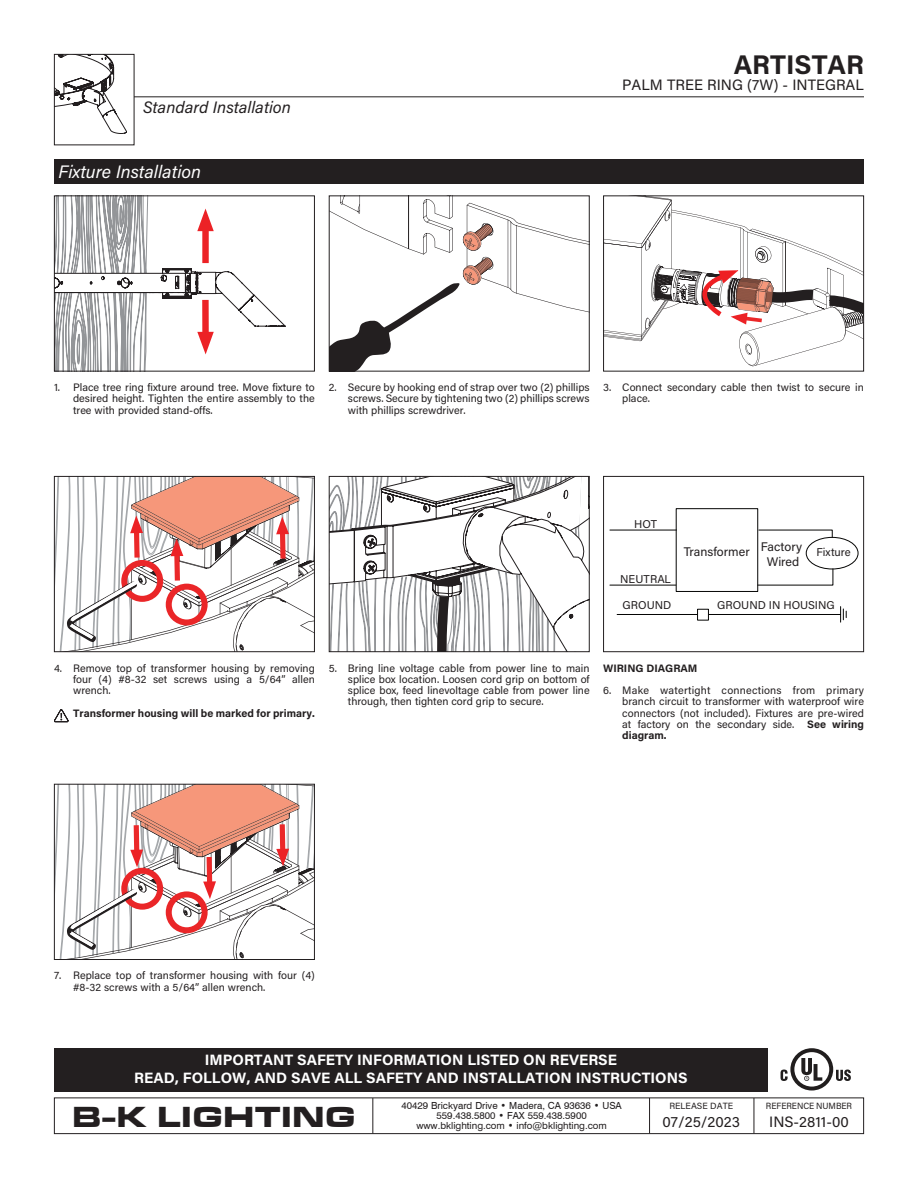
<style>
.page{position:relative;width:918px;height:1188px;background:#fff}
.page>*{position:absolute;margin:0;border:0;box-sizing:border-box;transform-origin:0 0}
.t1{font:30px "Microgramma D Bold Exte";letter-spacing:.055em;color:#231f20}
.t2{font:700 27px "Acumin Pro";color:#231f20}
.t3{font:italic 18px "Acumin Pro";color:#fff}
.t4{font:italic 16.5px "Acumin Pro";color:#231f20}
.Spec_Text{font:700 15px "Acumin Pro";color:#fff}
.t5{font:15px "Acumin Pro";color:#231f20}
.t6{font:12.45px/15px "Acumin Pro";color:#231f20;text-align:center}
.t7{font:11.25px "Acumin Pro";letter-spacing:.005em;color:#231f20}
.text_for_instruction{font:10.8px/11.2px "Acumin Pro";color:#231f20;text-align:justify}
.text_for_instruction-2{font:700 10.8px "Acumin Pro";color:#231f20}
.t8{font:9.75px "Swiss 721 BT";color:#231f20}
.t9{font:9px "Acumin Pro";color:#231f20;scale:.95 1}
.t10{font:9px "Acumin Pro";color:#231f20}
.s1{font-weight:700}
</style>
<div class="page">
<svg style="left:836px;top:1070px;width:15px;height:11px"></svg>
<svg style="left:790px;top:1048px;width:43px;height:43px"></svg>
<div style="left:794px;top:1052px;width:35px;height:35px;background:#fff;border-radius:50%"></div>
<svg style="left:801px;top:1058px;width:21px;height:23px"></svg>
<svg style="left:781px;top:1070px;width:7px;height:11px"></svg>
<div style="left:54px;top:1048px;width:714px;height:43px;background:#231f20"></div>
<div style="left:54px;top:159px;width:810px;height:25px;background:#231f20"></div>
<div style="left:54px;top:1098px;width:810px;height:36px;border:1px solid #231f20"></div>
<hr style="left:754px;top:1098px;width:1px;height:35px;background:#231f20">
<hr style="left:649px;top:1098px;width:1px;height:35px;background:#231f20">
<hr style="left:372px;top:1098px;width:1px;height:35px;background:#231f20">
<svg style="left:56px;top:197px;width:229px;height:173px"></svg>
<div style="left:54px;top:195px;width:261px;height:177px;border:1px solid #231f20"></div>
<svg style="left:331px;top:197px;width:257px;height:173px"></svg>
<div style="left:329px;top:195px;width:261px;height:177px;border:1px solid #231f20"></div>
<svg style="left:605px;top:197px;width:257px;height:169px"></svg>
<div style="left:603px;top:195px;width:261px;height:177px;border:1px solid #231f20"></div>
<svg style="left:54px;top:722px;width:14px;height:1px"></svg>
<svg style="left:54px;top:709px;width:15px;height:13px"></svg>
<svg style="left:56px;top:478px;width:257px;height:172px"></svg>
<div style="left:54px;top:476px;width:261px;height:176px;border:1px solid #231f20"></div>
<svg style="left:56px;top:786px;width:257px;height:172px"></svg>
<div style="left:54px;top:784px;width:261px;height:176px;border:1px solid #231f20"></div>
<div style="left:676px;top:508px;width:82px;height:84px;border:1px solid #050504"></div>
<div style="left:806px;top:537px;width:52px;height:32px;border:1px solid #050504;border-radius:50%"></div>
<svg style="left:609px;top:529px;width:225px;height:86px"></svg>
<hr style="left:709px;top:614px;width:131px;height:1px;background:#050504">
<svg style="left:840px;top:607px;width:7px;height:15px"></svg>
<div style="left:697px;top:609px;width:12px;height:12px;background:#fff;border:1px solid #050504"></div>
<div style="left:603px;top:476px;width:261px;height:176px;border:1px solid #231f20"></div>
<svg style="left:331px;top:478px;width:257px;height:172px"></svg>
<svg style="left:503px;top:542px;width:5px;height:9px"></svg>
<svg style="left:436px;top:586px;width:19px;height:64px"></svg>
<div style="left:329px;top:476px;width:261px;height:176px;border:1px solid #231f20"></div>
<hr style="left:124px;top:96px;width:740px;height:1px;background:#231f20">
<div style="left:54px;top:54px;width:80px;height:91px;background:#fff"></div>
<svg style="left:56px;top:56px;width:71px;height:78px"></svg>
<div style="left:54px;top:54px;width:80px;height:91px;border:1px solid #231f20"></div>
<p class="t4" style="left:143px;top:96px;width:149px">Standard Installation</p>
<p class="t3" style="left:59px;top:159px;width:144px">Fixture Installation</p>
<p class="t2" style="left:734px;top:45px;width:132px">ARTISTAR</p>
<p class="t5" style="left:622px;top:75px;width:243px">PALM TREE RING (7W) - INTEGRAL</p>
<p class="text_for_instruction" style="left:73px;top:381px;width:243px;text-indent:-19px">1. Place tree ring fixture around tree. Move fixture to desired height. Tighten the entire assembly to the tree with provided stand-offs.</p>
<p class="text_for_instruction" style="left:348px;top:381px;width:243px;text-indent:-19px">2. Secure by hooking end of strap over two (2) phillips screws. Secure by tightening two (2) phillips screws with phillips screwdriver.</p>
<p class="text_for_instruction" style="left:622px;top:381px;width:243px;text-indent:-19px">3. Connect secondary cable then twist to secure in place.</p>
<p class="t7" style="left:634px;top:516px;width:24px">HOT</p>
<p class="t7" style="left:620px;top:572px;width:52px">NEUTRAL</p>
<p class="t7" style="left:623px;top:597px;width:50px">GROUND</p>
<p class="t6" style="left:684px;top:543px;width:68px">Transformer</p>
<p class="t6" style="left:761px;top:539px;width:43px">Factory<br>Wired</p>
<p class="t7" style="left:816px;top:545px;width:36px">Fixture</p>
<p class="t7" style="left:717px;top:597px;width:119px">GROUND IN HOUSING</p>
<p class="text_for_instruction" style="left:73px;top:662px;width:243px;text-indent:-19px">4. Remove top of transformer housing by removing four (4) #8-32 set screws using a 5/64” allen wrench.</p>
<p class="text_for_instruction-2" style="left:73px;top:705px;width:243px">Transformer housing will be marked for primary.</p>
<p class="text_for_instruction" style="left:348px;top:662px;width:243px;text-indent:-19px">5. Bring line voltage cable from power line to main splice box location. Loosen cord grip on bottom of splice box, feed linevoltage cable from power line through, then tighten cord grip to secure.</p>
<p class="text_for_instruction-2" style="left:603px;top:660px;width:96px">WIRING DIAGRAM</p>
<p class="text_for_instruction" style="left:622px;top:684px;width:243px;text-indent:-19px">6. Make watertight connections from primary branch circuit to transformer with waterproof wire connectors (not included). Fixtures are pre-wired at factory on the secondary side. <span class="s1">See wiring diagram.</span></p>
<p class="text_for_instruction" style="left:73px;top:970px;width:243px;text-indent:-19px">7. Replace top of transformer housing with four (4) #8-32 screws with a 5/64” allen wrench.</p>
<p class="Spec_Text" style="left:205px;top:1049px;width:414px">IMPORTANT SAFETY INFORMATION LISTED ON REVERSE</p>
<p class="Spec_Text" style="left:134px;top:1067px;width:555px">READ, FOLLOW, AND SAVE ALL SAFETY AND INSTALLATION INSTRUCTIONS</p>
<p class="t1" style="left:73px;top:1097px;width:283px">B-K LIGHTING</p>
<p class="t8" style="left:401px;top:1100px;width:222px">40429 Brickyard Drive • Madera, CA 93636 • USA</p>
<p class="t8" style="left:437px;top:1110px;width:152px">559.438.5800 • FAX 559.438.5900</p>
<p class="t8" style="left:416px;top:1119px;width:192px">www.bklighting.com • info@bklighting.com</p>
<p class="t10" style="left:669px;top:1099px;width:65px">RELEASE DATE</p>
<p class="t5" style="left:663px;top:1111px;width:79px">07/25/2023</p>
<p class="t9" style="left:766px;top:1099px;width:92px">REFERENCE NUMBER</p>
<p class="t5" style="left:769px;top:1111px;width:81px">INS-2811-00</p>
</div>
